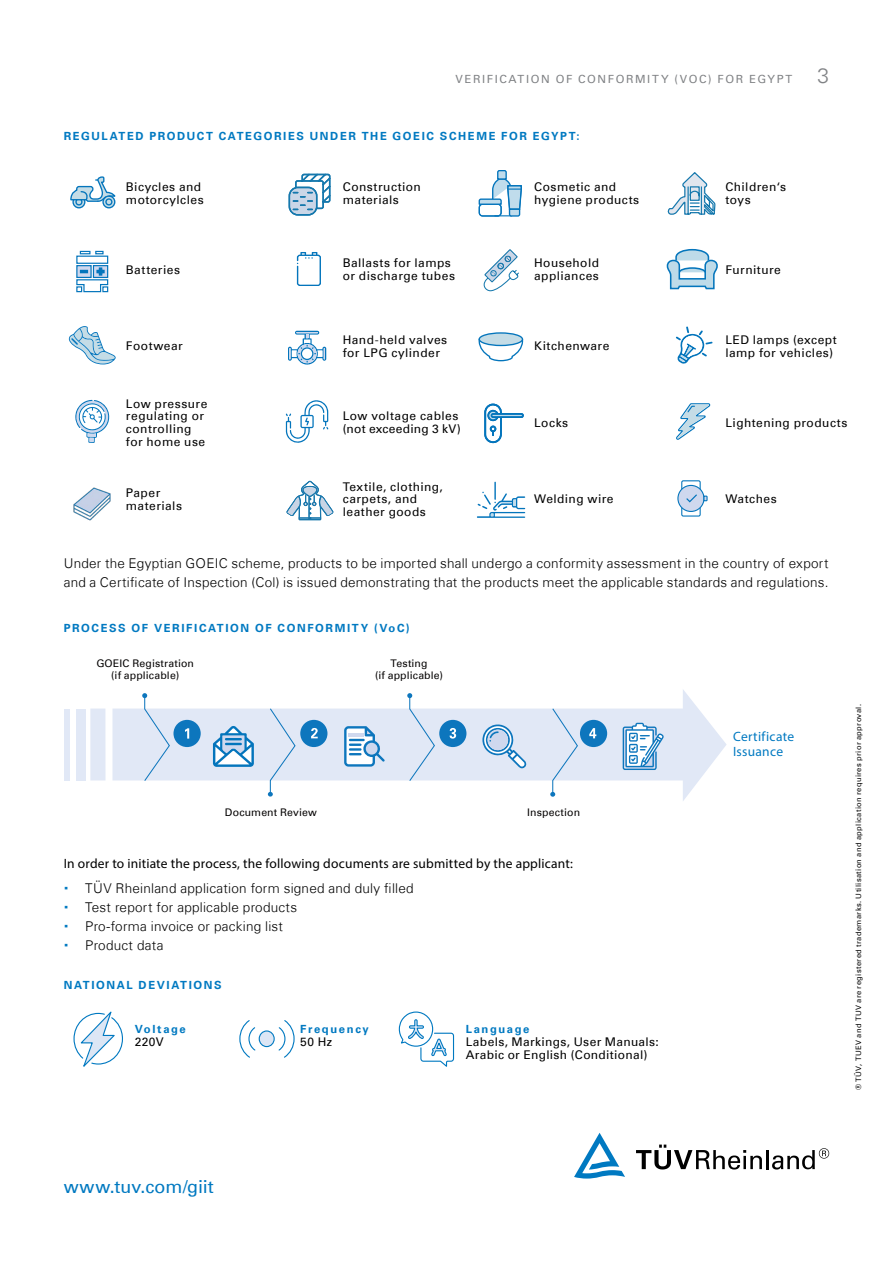
<style>
.page{position:relative;width:893px;height:1263px;background:#fff}
.page>*{position:absolute;margin:0;border:0;box-sizing:border-box;transform-origin:0 0}
.t1{font:18px "Univers Com 55 Roman";color:#0079c1}
.t2{font:300 13.5px/19.2px "Univers Com 45";letter-spacing:.015em;color:#000}
.t3{font:13.5px "Myriad Pro";letter-spacing:.01em;color:#000}
.t4{font:13.5px/15px "Myriad Pro";letter-spacing:.02em;color:#0079c1}
.t5{font:12px/12.8px "Univers Com 55 Roman";letter-spacing:.035em;color:#000}
.t6{font:700 11.25px "Univers Com 65";letter-spacing:.145em;color:#0079c1}
.t7{font:11.25px "Univers Com 55 Roman";letter-spacing:.145em;color:#808285}
.t8{font:10.5px/12.8px "Univers Com 55 Roman";letter-spacing:.015em;color:#030000;text-align:center}
.t9{font:7.5px "Univers Com 55 Roman";letter-spacing:.05em;color:#000}
.s1{font-family:"Univers Com 45";font-weight:300;font-size:21px}
</style>
<div class="page">
<svg style="left:636px;top:1144px;width:126px;height:25px"></svg>
<hr style="left:766px;top:1150px;width:3px;height:19px;background:#000">
<svg style="left:772px;top:1148px;width:57px;height:21px"></svg>
<svg style="left:574px;top:1133px;width:51px;height:45px"></svg>
<svg style="left:76px;top:250px;width:33px;height:43px"></svg>
<img style="left:73px;top:487px;width:38px;height:34px">
<svg style="left:112px;top:690px;width:615px;height:111px;fill:#e1e8f6"></svg>
<div style="left:90px;top:708px;width:16px;height:72px;background:#e1e8f6"></div>
<div style="left:76px;top:708px;width:9px;height:72px;background:#e1e8f6"></div>
<div style="left:64px;top:708px;width:6px;height:72px;background:#e1e8f6"></div>
<svg style="left:142px;top:693px;width:29px;height:89px"></svg>
<svg style="left:407px;top:693px;width:29px;height:89px"></svg>
<svg style="left:268px;top:707px;width:28px;height:89px"></svg>
<svg style="left:550px;top:707px;width:29px;height:90px"></svg>
<svg style="left:344px;top:726px;width:41px;height:41px"></svg>
<hr style="left:349px;top:733px;width:15px;height:4px;background:#cfd8ee">
<svg style="left:482px;top:724px;width:45px;height:44px;background:#b7d1ea"></svg>
<svg style="left:213px;top:725px;width:41px;height:42px"></svg>
<svg style="left:623px;top:723px;width:41px;height:47px"></svg>
<svg style="left:73px;top:1011px;width:50px;height:56px"></svg>
<svg style="left:239px;top:1020px;width:56px;height:38px"></svg>
<svg style="left:399px;top:1011px;width:55px;height:56px"></svg>
<svg style="left:288px;top:331px;width:38px;height:34px"></svg>
<svg style="left:676px;top:326px;width:36px;height:38px"></svg>
<svg style="left:286px;top:400px;width:42px;height:43px"></svg>
<svg style="left:676px;top:403px;width:34px;height:37px"></svg>
<svg style="left:477px;top:482px;width:48px;height:36px"></svg>
<svg style="left:69px;top:326px;width:47px;height:38px"></svg>
<svg style="left:75px;top:400px;width:35px;height:43px"></svg>
<svg style="left:287px;top:481px;width:46px;height:39px"></svg>
<svg style="left:70px;top:176px;width:46px;height:33px"></svg>
<svg style="left:288px;top:173px;width:43px;height:43px"></svg>
<svg style="left:297px;top:252px;width:24px;height:34px"></svg>
<svg style="left:484px;top:403px;width:40px;height:41px"></svg>
<svg style="left:478px;top:338px;width:46px;height:24px"></svg>
<div style="left:479px;top:333px;width:43px;height:12px;background:#c4dce6;border-radius:50%"></div>
<div style="left:479px;top:332px;width:44px;height:14px;border:1px solid #0475bc;border-radius:50%"></div>
<svg style="left:484px;top:249px;width:35px;height:42px"></svg>
<svg style="left:478px;top:171px;width:44px;height:45px"></svg>
<svg style="left:667px;top:172px;width:49px;height:43px"></svg>
<svg style="left:666px;top:248px;width:52px;height:42px"></svg>
<svg style="left:678px;top:485px;width:26px;height:26px"></svg>
<div style="left:677px;top:485px;width:27px;height:27px;border:1px solid #0475bc;border-radius:50%"></div>
<svg style="left:681px;top:480px;width:27px;height:37px"></svg>
<div style="left:173px;top:720px;width:28px;height:27px;background:#0d76bd;border-radius:50%"></div>
<svg style="left:185px;top:728px;width:4px;height:11px"></svg>
<div style="left:300px;top:720px;width:27px;height:27px;background:#0d76bd;border-radius:50%"></div>
<svg style="left:311px;top:728px;width:7px;height:10px"></svg>
<div style="left:439px;top:720px;width:27px;height:27px;background:#0d76bd;border-radius:50%"></div>
<svg style="left:450px;top:728px;width:6px;height:11px"></svg>
<div style="left:580px;top:720px;width:27px;height:27px;background:#0d76bd;border-radius:50%"></div>
<svg style="left:589px;top:728px;width:7px;height:10px"></svg>
<p class="t7" style="left:455px;top:72px;width:375px">VERIFICATION OF CONFORMITY (VOC) FOR EGYPT <span class="s1">3</span></p>
<p class="t7" style="left:458px;top:72px;width:241px">VERIFICATION OF CONFORMITY (Vo</p>
<p class="t6" style="left:64px;top:130px;width:517px">REGULATED PRODUCT CATEGORIES UNDER THE GOEIC SCHEME FOR EGYPT:</p>
<p class="t5" style="left:126px;top:180px;width:79px">Bicycles and motorcylcles</p>
<p class="t5" style="left:343px;top:180px;width:80px">Construction materials</p>
<p class="t5" style="left:534px;top:180px;width:107px">Cosmetic and hygiene products</p>
<p class="t5" style="left:725px;top:180px;width:62px">Children‘s toys</p>
<p class="t5" style="left:126px;top:263px;width:56px">Batteries</p>
<p class="t5" style="left:343px;top:257px;width:114px">Ballasts for lamps or discharge tubes</p>
<p class="t5" style="left:534px;top:257px;width:66px">Household appliances</p>
<p class="t5" style="left:725px;top:263px;width:57px">Furniture</p>
<p class="t5" style="left:126px;top:340px;width:58px">Footwear</p>
<p class="t5" style="left:343px;top:333px;width:106px">Hand-held valves for LPG cylinder</p>
<p class="t5" style="left:534px;top:340px;width:77px">Kitchenware</p>
<p class="t5" style="left:725px;top:333px;width:113px">LED lamps (except lamp for vehicles)</p>
<p class="t5" style="left:126px;top:397px;width:83px">Low pressure regulating or controlling for home use</p>
<p class="t5" style="left:343px;top:410px;width:119px">Low voltage cables (not exceeding 3 kV)</p>
<p class="t5" style="left:534px;top:416px;width:36px">Locks</p>
<p class="t5" style="left:725px;top:416px;width:123px">Lightening products</p>
<p class="t5" style="left:126px;top:486px;width:58px">Paper materials</p>
<p class="t5" style="left:343px;top:480px;width:102px">Textile, clothing, carpets, and leather goods</p>
<p class="t5" style="left:534px;top:493px;width:81px">Welding wire</p>
<p class="t5" style="left:725px;top:493px;width:53px">Watches</p>
<p class="t2" style="left:64px;top:553px;width:766px">Under the Egyptian GOEIC scheme, products to be imported shall undergo a conformity assessment in the country of export and a Certificate of Inspection (Col) is issued demonstrating that the products meet the applicable standards and regulations.</p>
<p class="t6" style="left:64px;top:621px;width:347px">PROCESS OF VERIFICATION OF CONFORMITY (VoC)</p>
<p class="t8" style="left:96px;top:657px;width:99px">GOEIC Registration (if applicable)</p>
<p class="t8" style="left:375px;top:657px;width:69px">Testing<br>(if applicable)</p>
<p class="t8" style="left:225px;top:806px;width:94px">Document Review</p>
<p class="t8" style="left:527px;top:806px;width:54px">Inspection</p>
<p class="t3" style="left:64px;top:855px;width:511px">In order to initiate the process, the following documents are submitted by the applicant:</p>
<p class="t2" style="left:85px;top:879px;width:330px">TÜV Rheinland application form signed and duly filled Test report for applicable products<br>Pro-forma invoice or packing list<br>Product data</p>
<p class="t6" style="left:64px;top:978px;width:159px">NATIONAL DEVIATIONS</p>
<p class="t6" style="left:135px;top:1023px;width:52px">Voltage</p>
<p class="t5" style="left:135px;top:1035px;width:30px">220V</p>
<h1 class="t1" style="left:64px;top:1175px;width:152px">www.tuv.com/giit</h1>
<p class="t6" style="left:300px;top:1023px;width:70px">Frequency</p>
<p class="t5" style="left:300px;top:1035px;width:33px">50 Hz</p>
<p class="t6" style="left:466px;top:1023px;width:65px">Language</p>
<p class="t5" style="left:466px;top:1035px;width:195px">Labels, Markings, User Manuals:<br>Arabic or English (Conditional)</p>
<p class="t4" style="left:733px;top:728px;width:63px">Certificate<br>Issuance</p>
<p class="t9" style="left:854px;top:1090px;width:388px;rotate:-90deg">® TÜV, TUEV and TUV are registered trademarks. Utilisation and application requires prior approval.</p>
</div>
